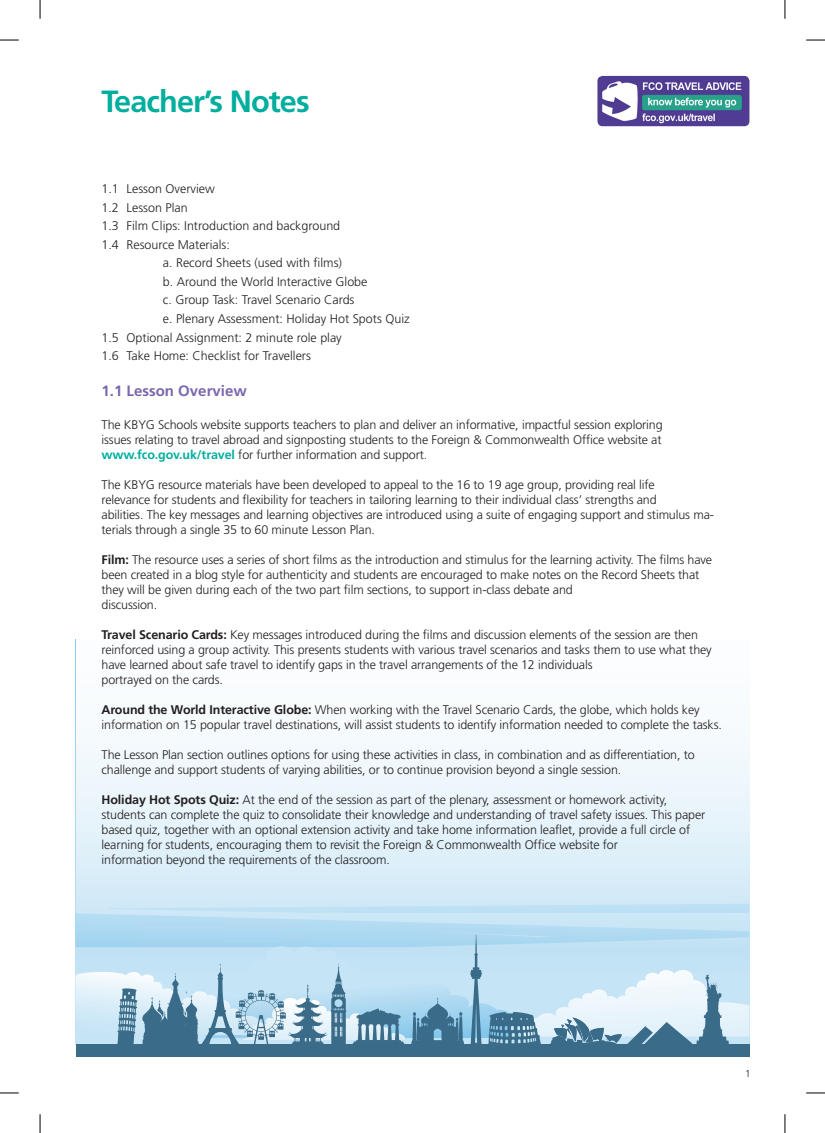
<style>
.page{position:relative;width:825px;height:1133px;background:#fff}
.page>*{position:absolute;margin:0;border:0;box-sizing:border-box;transform-origin:0 0}
.t1{font:700 30.62px "Frutiger";letter-spacing:-.03em;color:#00ae9e}
.t2{font:700 15px "Frutiger";color:#7a67ae}
.t3{font:300 12.5px/15px "Frutiger";letter-spacing:-.01em;color:#231f20}
.t4{font:300 10px "Frutiger";color:#231f20}
.s1{font-weight:700;color:#00ae9e}
.s2{font-weight:700}
</style>
<div class="page">
<div style="left:75px;top:1044px;width:674px;height:12px;background:#3a6b89"></div>
<svg style="left:75px;top:947px;width:674px;height:106px"></svg>
<svg style="left:75px;top:639px;width:674px;height:308px"></svg>
<img style="left:597px;top:76px;width:152px;height:50px">
<svg style="left:0;top:39px;width:19px;height:2px"></svg>
<svg style="left:806px;top:39px;width:18px;height:2px"></svg>
<svg style="left:0;top:1092px;width:19px;height:1px"></svg>
<svg style="left:806px;top:1092px;width:18px;height:1px"></svg>
<svg style="left:39px;top:0;width:2px;height:19px"></svg>
<svg style="left:39px;top:1114px;width:2px;height:18px"></svg>
<svg style="left:784px;top:0;width:1px;height:19px"></svg>
<svg style="left:784px;top:1114px;width:1px;height:18px"></svg>
<h1 class="t1" style="left:101px;top:83px;width:209px">Teacher’s Notes</h1>
<p class="t3" style="left:101px;top:181px;width:115px">1.1 Lesson Overview</p>
<p class="t3" style="left:101px;top:200px;width:88px">1.2 Lesson Plan</p>
<p class="t3" style="left:101px;top:219px;width:240px">1.3 Film Clips: Introduction and background</p>
<p class="t3" style="left:101px;top:237px;width:130px">1.4 Resource Materials:</p>
<p class="t3" style="left:163px;top:256px;width:180px">a. Record Sheets (used with films)</p>
<p class="t3" style="left:163px;top:274px;width:206px">b. Around the World Interactive Globe</p>
<p class="t3" style="left:163px;top:293px;width:193px">c. Group Task: Travel Scenario Cards</p>
<p class="t3" style="left:163px;top:311px;width:248px">e. Plenary Assessment: Holiday Hot Spots Quiz</p>
<p class="t3" style="left:101px;top:330px;width:242px">1.5 Optional Assignment: 2 minute role play</p>
<p class="t3" style="left:101px;top:348px;width:211px">1.6 Take Home: Checklist for Travellers</p>
<p class="t2" style="left:101px;top:382px;width:147px">1.1 Lesson Overview</p>
<p class="t3" style="left:101px;top:417px;width:562px;text-align:justify">The KBYG Schools website supports teachers to plan and deliver an informative, impactful session exploring issues relating to travel abroad and signposting students to the Foreign &amp; Commonwealth Office website at <span class="s1">www.fco.gov.uk/travel</span> for further information and support.</p>
<p class="t3" style="left:101px;top:477px;width:613px">The KBYG resource materials have been developed to appeal to the 16 to 19 age group, providing real life<br>relevance for students and flexibility for teachers in tailoring learning to their individual class’ strengths and<br>abilities. The key messages and learning objectives are introduced using a suite of engaging support and stimulus ma&shy;terials through a single 35 to 60 minute Lesson Plan.</p>
<p class="t3" style="left:101px;top:552px;width:612px"><span class="s2">Film:</span> The resource uses a series of short films as the introduction and stimulus for the learning activity. The films have been created in a blog style for authenticity and students are encouraged to make notes on the Record Sheets that they will be given during each of the two part film sections, to support in-class debate and<br>discussion.</p>
<p class="t3" style="left:101px;top:627px;width:611px"><span class="s2">Travel Scenario Cards:</span> Key messages introduced during the films and discussion elements of the session are then reinforced using a group activity. This presents students with various travel scenarios and tasks them to use what they have learned about safe travel to identify gaps in the travel arrangements of the 12 individuals<br>portrayed on the cards.</p>
<p class="t3" style="left:101px;top:702px;width:621px"><span class="s2">Around the World Interactive Globe:</span> When working with the Travel Scenario Cards, the globe, which holds key information on 15 popular travel destinations, will assist students to identify information needed to complete the tasks.</p>
<p class="t3" style="left:101px;top:747px;width:594px">The Lesson Plan section outlines options for using these activities in class, in combination and as differentiation, to challenge and support students of varying abilities, or to continue provision beyond a single session.</p>
<p class="t3" style="left:101px;top:792px;width:605px"><span class="s2">Holiday Hot Spots Quiz:</span> At the end of the session as part of the plenary, assessment or homework activity, students can complete the quiz to consolidate their knowledge and understanding of travel safety issues. This paper based quiz, together with an optional extension activity and take home information leaflet, provide a full circle of learning for students, encouraging them to revisit the Foreign &amp; Commonwealth Office website for<br>information beyond the requirements of the classroom.</p>
<p class="t4" style="left:744px;top:1067px;width:7px">1</p>
</div>
